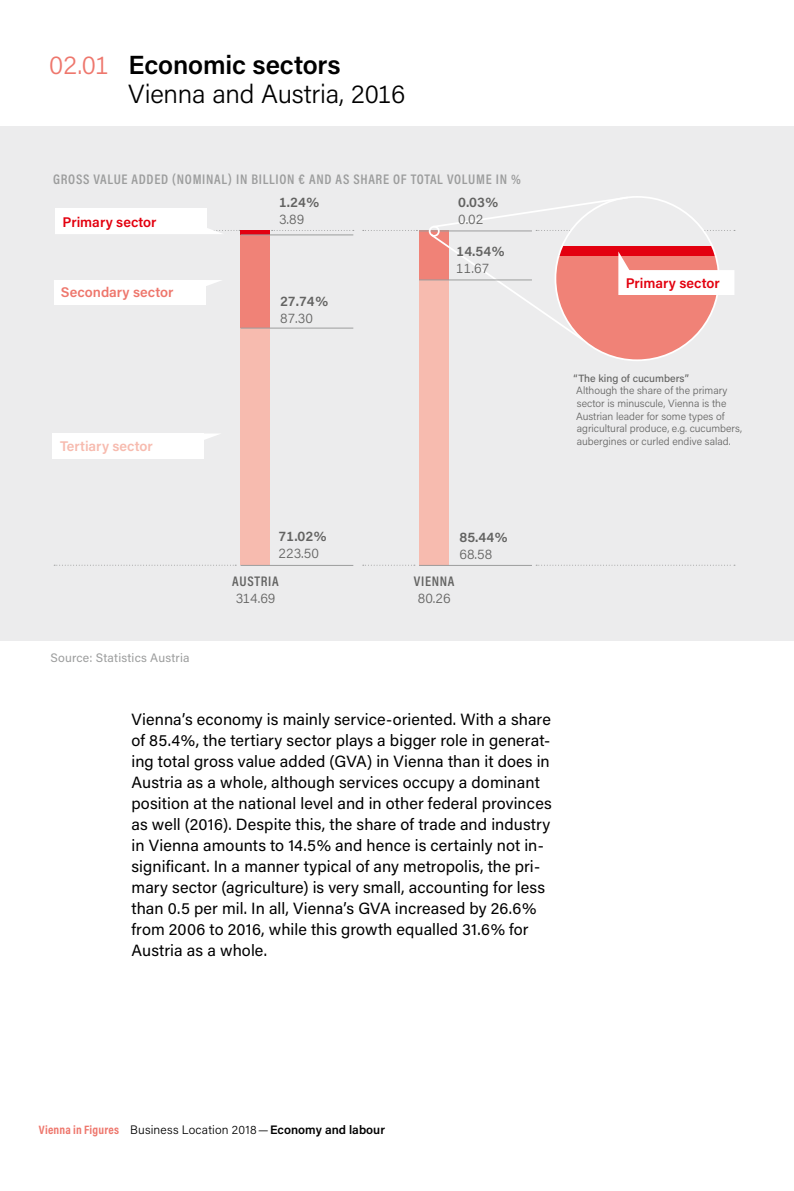
<style>
.page{position:relative;width:794px;height:1191px;background:#fff}
.page>*{position:absolute;margin:0;border:0;box-sizing:border-box;transform-origin:0 0}
.t1{font:300 26.25px/29.8px "Acumin Pro";letter-spacing:-.01em;color:#000}
.t2{font:16.28px/21px "Acumin Pro";letter-spacing:.005em;color:#000}
.t3{font:600 14px "Acumin Pro Cond";letter-spacing:.05em;color:#9c9d9d}
.t4{font:300 14px "Acumin Pro";color:#636362}
.t5{font:600 14px "Acumin Pro";color:#636362}
.t6{font:600 14px "Acumin Pro";color:#e3000f}
.t7{font:600 14px "Acumin Pro";letter-spacing:.005em;color:#ee776d}
.t8{font:600 14px "Acumin Pro";color:#f7bbaf}
.t9{font:600 14px "Acumin Pro Cond";letter-spacing:.05em;color:#636362}
.t10{font:300 12.25px "Acumin Pro";letter-spacing:.02em;color:#000}
.t11{font:12.25px "Acumin Pro";letter-spacing:.02em;color:#9c9d9d}
.t12{font:300 10.5px/12.6px "Acumin Pro";color:#636362}
.t13{font:500 10.5px "Acumin Pro";color:#636362}
.s1{color:#ee776d}
.s2{font-weight:600}
.s3{font-family:"Acumin Pro Cond";font-weight:700;color:#ee776d}
</style>
<div class="page">
<div style="left:0;top:126px;width:794px;height:514px;background:#ececed"></div>
<div style="left:240px;top:230px;width:30px;height:5px;background:#e3000f"></div>
<div style="left:240px;top:328px;width:30px;height:237px;background:#f7bbaf"></div>
<div style="left:240px;top:235px;width:30px;height:93px;background:#f08277"></div>
<div style="left:419px;top:279px;width:30px;height:286px;background:#f7bbaf"></div>
<div style="left:419px;top:231px;width:30px;height:49px;background:#f08277"></div>
<svg style="left:204px;top:434px;width:15px;height:6px"></svg>
<svg style="left:205px;top:280px;width:16px;height:24px"></svg>
<div style="left:54px;top:280px;width:151px;height:24px;background:#fff"></div>
<div style="left:53px;top:433px;width:151px;height:26px;background:#fff"></div>
<svg style="left:54px;top:565px;width:182px;height:1px"></svg>
<svg style="left:363px;top:565px;width:52px;height:1px"></svg>
<svg style="left:536px;top:565px;width:199px;height:1px"></svg>
<svg style="left:363px;top:230px;width:54px;height:1px"></svg>
<svg style="left:207px;top:228px;width:33px;height:6px"></svg>
<div style="left:55px;top:209px;width:152px;height:25px;background:#fff"></div>
<hr style="left:240px;top:234px;width:113px;height:1px;background:#9c9d9d">
<hr style="left:419px;top:230px;width:113px;height:1px;background:#9c9d9d">
<hr style="left:240px;top:328px;width:113px;height:1px;background:#9c9d9d">
<hr style="left:240px;top:565px;width:113px;height:1px;background:#9c9d9d">
<hr style="left:419px;top:565px;width:113px;height:1px;background:#9c9d9d">
<svg style="left:585px;top:342px;width:104px;height:18px;fill:#f08277"></svg>
<hr style="left:419px;top:279px;width:113px;height:1px;background:#9c9d9d">
<svg style="left:429px;top:196px;width:306px;height:146px"></svg>
<svg style="left:272px;top:230px;width:82px;height:1px"></svg>
<h3 class="t1" style="left:128px;top:48px;width:279px;text-indent:-79px"><span class="s1">02.01</span> <span class="s2">Economic sectors<br></span>Vienna and Austria, 2016</h3>
<p class="t3" style="left:53px;top:170px;width:469px">GROSS VALUE ADDED (NOMINAL) IN BILLION € AND AS SHARE OF TOTAL VOLUME IN %</p>
<p class="t6" style="left:63px;top:212px;width:95px">Primary sector</p>
<p class="t7" style="left:61px;top:282px;width:114px">Secondary sector</p>
<p class="t8" style="left:60px;top:436px;width:94px">Tertiary sector</p>
<p class="t5" style="left:279px;top:193px;width:42px">1.24%</p>
<p class="t4" style="left:279px;top:209px;width:27px">3.89</p>
<p class="t5" style="left:280px;top:291px;width:50px">27.74%</p>
<p class="t4" style="left:280px;top:308px;width:34px">87.30</p>
<p class="t5" style="left:458px;top:193px;width:42px">0.03%</p>
<p class="t4" style="left:458px;top:209px;width:27px">0.02</p>
<p class="t5" style="left:456px;top:242px;width:50px">14.54%</p>
<p class="t4" style="left:456px;top:259px;width:34px">11.67</p>
<p class="t6" style="left:626px;top:273px;width:95px">Primary sector</p>
<p class="t13" style="left:573px;top:371px;width:117px">“The king of cucumbers”</p>
<p class="t12" style="left:576px;top:384px;width:167px">Although the share of the primary sector is minuscule, Vienna is the Austrian leader for some types of agricultural produce, e.g. cucumbers, aubergines or curled endive salad.</p>
<p class="t11" style="left:50px;top:649px;width:141px">Source: Statistics Austria</p>
<p class="t5" style="left:279px;top:526px;width:50px">71.02%</p>
<p class="t4" style="left:279px;top:543px;width:42px">223.50</p>
<p class="t9" style="left:232px;top:572px;width:48px">AUSTRIA</p>
<p class="t4" style="left:236px;top:588px;width:41px">314.69</p>
<p class="t5" style="left:459px;top:527px;width:50px">85.44%</p>
<p class="t4" style="left:459px;top:544px;width:34px">68.58</p>
<p class="t9" style="left:414px;top:572px;width:42px">VIENNA</p>
<p class="t4" style="left:418px;top:588px;width:34px">80.26</p>
<p class="t2" style="left:131px;top:708px;width:422px">Vienna’s economy is mainly service-oriented. With a share of 85.4%, the tertiary sector plays a bigger role in generat&shy;ing total gross value added (GVA) in Vienna than it does in Austria as a whole, although services occupy a dominant position at the national level and in other federal provinces as well (2016). Despite this, the share of trade and industry in Vienna amounts to 14.5% and hence is certainly not in&shy;significant. In a manner typical of any metropolis, the pri&shy;mary sector (agriculture) is very small, accounting for less than 0.5 per mil. In all, Vienna’s GVA increased by 26.6% from 2006 to 2016, while this growth equalled 31.6% for Austria as a whole.</p>
<p class="t10" style="left:39px;top:1121px;width:348px"><span class="s3">Vienna in Figures</span> Business Location 2018—<span class="s2">Economy and labour</span></p>
</div>
